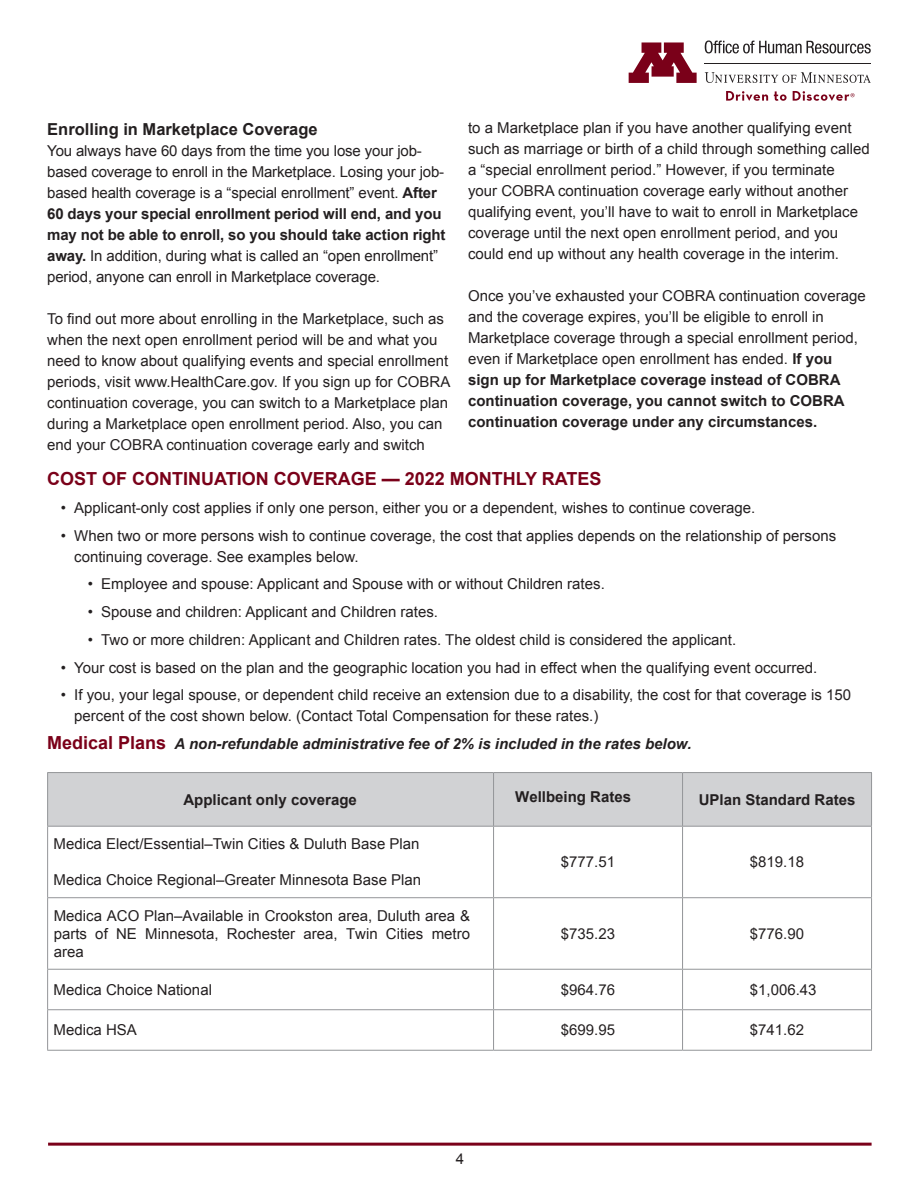
<style>
.page{position:relative;width:918px;height:1188px;background:#fff}
.page>*{position:absolute;margin:0;border:0;box-sizing:border-box;transform-origin:0 0}
.t1{font:700 18px "Arial";color:#7a0019}
.t2{font:700 16.5px "Arial";color:#231f20}
.t3{font:15px/21px "Arial";color:#231f20}
.t4{font:italic 700 15px "Arial";color:#231f20}
.t5{font:700 15px "Arial";color:#231f20}
.s1{font-weight:700}
.s2{font-style:normal;font-size:18px;color:#7a0019}
</style>
<div class="page">
<hr style="left:48px;top:1143px;width:824px;height:3px;background:#7a0019">
<svg style="left:705px;top:41px;width:166px;height:12px"></svg>
<svg style="left:629px;top:42px;width:68px;height:41px"></svg>
<hr style="left:705px;top:63px;width:166px;height:1px;background:#231f20">
<svg style="left:705px;top:72px;width:166px;height:11px"></svg>
<svg style="left:726px;top:91px;width:42px;height:10px"></svg>
<svg style="left:774px;top:91px;width:13px;height:10px"></svg>
<svg style="left:793px;top:91px;width:62px;height:10px"></svg>
<div style="left:48px;top:773px;width:823px;height:53px;background:#d1d2d4"></div>
<hr style="left:47px;top:772px;width:447px;height:1px;background:#939598">
<hr style="left:47px;top:773px;width:1px;height:53px;background:#939598">
<hr style="left:494px;top:772px;width:189px;height:1px;background:#939598">
<hr style="left:493px;top:773px;width:1px;height:53px;background:#939598">
<hr style="left:683px;top:772px;width:189px;height:1px;background:#939598">
<hr style="left:682px;top:773px;width:1px;height:53px;background:#939598">
<hr style="left:871px;top:773px;width:1px;height:53px;background:#939598">
<hr style="left:47px;top:826px;width:447px;height:1px;background:#939598">
<hr style="left:47px;top:827px;width:1px;height:70px;background:#939598">
<hr style="left:494px;top:826px;width:189px;height:1px;background:#939598">
<hr style="left:493px;top:827px;width:1px;height:70px;background:#939598">
<hr style="left:683px;top:826px;width:189px;height:1px;background:#939598">
<hr style="left:682px;top:827px;width:1px;height:70px;background:#939598">
<hr style="left:871px;top:827px;width:1px;height:70px;background:#939598">
<hr style="left:47px;top:897px;width:447px;height:1px;background:#939598">
<hr style="left:47px;top:898px;width:1px;height:71px;background:#939598">
<hr style="left:494px;top:897px;width:189px;height:1px;background:#939598">
<hr style="left:493px;top:898px;width:1px;height:71px;background:#939598">
<hr style="left:683px;top:897px;width:189px;height:1px;background:#939598">
<hr style="left:682px;top:898px;width:1px;height:71px;background:#939598">
<hr style="left:871px;top:898px;width:1px;height:71px;background:#939598">
<hr style="left:47px;top:969px;width:447px;height:1px;background:#939598">
<hr style="left:47px;top:970px;width:1px;height:39px;background:#939598">
<hr style="left:494px;top:969px;width:189px;height:1px;background:#939598">
<hr style="left:493px;top:970px;width:1px;height:39px;background:#939598">
<hr style="left:683px;top:969px;width:189px;height:1px;background:#939598">
<hr style="left:682px;top:970px;width:1px;height:39px;background:#939598">
<hr style="left:871px;top:970px;width:1px;height:39px;background:#939598">
<hr style="left:47px;top:1009px;width:447px;height:1px;background:#939598">
<hr style="left:47px;top:1010px;width:1px;height:40px;background:#939598">
<hr style="left:494px;top:1009px;width:189px;height:1px;background:#939598">
<hr style="left:493px;top:1010px;width:1px;height:40px;background:#939598">
<hr style="left:683px;top:1009px;width:189px;height:1px;background:#939598">
<hr style="left:682px;top:1010px;width:1px;height:40px;background:#939598">
<hr style="left:871px;top:1010px;width:1px;height:40px;background:#939598">
<hr style="left:47px;top:1050px;width:447px;height:1px;background:#939598">
<hr style="left:494px;top:1050px;width:189px;height:1px;background:#939598">
<hr style="left:683px;top:1050px;width:189px;height:1px;background:#939598">
<p class="t2" style="left:47px;top:118px;width:272px">Enrolling in Marketplace Coverage</p>
<p class="t3" style="left:47px;top:140px;width:400px">You always have 60 days from the time you lose your job&shy;based coverage to enroll in the Marketplace. Losing your job&shy;based health coverage is a “special enrollment” event. <span class="s1">After 60 days your special enrollment period will end, and you may not be able to enroll, so you should take action right away.</span> In addition, during what is called an “open enrollment” period, anyone can enroll in Marketplace coverage.</p>
<p class="t3" style="left:47px;top:308px;width:405px">To find out more about enrolling in the Marketplace, such as when the next open enrollment period will be and what you need to know about qualifying events and special enrollment periods, visit www.HealthCare.gov. If you sign up for COBRA continuation coverage, you can switch to a Marketplace plan during a Marketplace open enrollment period. Also, you can end your COBRA continuation coverage early and switch</p>
<p class="t3" style="left:468px;top:118px;width:403px">to a Marketplace plan if you have another qualifying event such as marriage or birth of a child through something called a “special enrollment period.” However, if you terminate<br>your COBRA continuation coverage early without another qualifying event, you’ll have to wait to enroll in Marketplace coverage until the next open enrollment period, and you could end up without any health coverage in the interim.</p>
<p class="t3" style="left:468px;top:286px;width:399px">Once you’ve exhausted your COBRA continuation coverage and the coverage expires, you’ll be eligible to enroll in Marketplace coverage through a special enrollment period, even if Marketplace open enrollment has ended. <span class="s1">If you sign up for Marketplace coverage instead of COBRA continuation coverage, you cannot switch to COBRA continuation coverage under any circumstances.</span></p>
<p class="t1" style="left:47px;top:467px;width:556px">COST OF CONTINUATION COVERAGE — 2022 MONTHLY RATES</p>
<p class="t3" style="left:61px;top:497px;width:696px">• Applicant-only cost applies if only one person, either you or a dependent, wishes to continue coverage.</p>
<p class="t3" style="left:74px;top:525px;width:764px;text-indent:-14px">• When two or more persons wish to continue coverage, the cost that applies depends on the relationship of persons continuing coverage. See examples below.</p>
<p class="t3" style="left:88px;top:574px;width:519px">• Employee and spouse: Applicant and Spouse with or without Children rates.</p>
<p class="t3" style="left:88px;top:602px;width:352px">• Spouse and children: Applicant and Children rates.</p>
<p class="t3" style="left:88px;top:629px;width:650px">• Two or more children: Applicant and Children rates. The oldest child is considered the applicant.</p>
<p class="t3" style="left:61px;top:657px;width:758px">• Your cost is based on the plan and the geographic location you had in effect when the qualifying event occurred.</p>
<p class="t3" style="left:74px;top:685px;width:778px;text-indent:-14px">• If you, your legal spouse, or dependent child receive an extension due to a disability, the cost for that coverage is 150 percent of the cost shown below. (Contact Total Compensation for these rates.)</p>
<p class="t4" style="left:47px;top:734px;width:646px"><span class="s2">Medical Plans</span> A non-refundable administrative fee of 2% is included in the rates below.</p>
<p class="t5" style="left:183px;top:790px;width:175px">Applicant only coverage</p>
<p class="t5" style="left:515px;top:786px;width:117px">Wellbeing Rates</p>
<p class="t5" style="left:699px;top:790px;width:158px">UPlan Standard Rates</p>
<p class="t3" style="left:54px;top:834px;width:367px">Medica Elect/Essential–Twin Cities &amp; Duluth Base Plan</p>
<p class="t3" style="left:54px;top:870px;width:369px">Medica Choice Regional–Greater Minnesota Base Plan</p>
<p class="t3" style="left:561px;top:852px;width:56px">$777.51</p>
<p class="t3" style="left:750px;top:852px;width:56px">$819.18</p>
<p class="t3" style="left:54px;top:907px;width:418px;line-height:18px;text-align:justify">Medica ACO Plan–Available in Crookston area, Duluth area &amp; parts of NE Minnesota, Rochester area, Twin Cities metro area</p>
<p class="t3" style="left:561px;top:923px;width:56px">$735.23</p>
<p class="t3" style="left:750px;top:923px;width:56px">$776.90</p>
<p class="t3" style="left:54px;top:979px;width:160px">Medica Choice National</p>
<p class="t3" style="left:561px;top:979px;width:56px">$964.76</p>
<p class="t3" style="left:750px;top:979px;width:68px">$1,006.43</p>
<p class="t3" style="left:54px;top:1020px;width:85px">Medica HSA</p>
<p class="t3" style="left:561px;top:1020px;width:56px">$699.95</p>
<p class="t3" style="left:750px;top:1020px;width:56px">$741.62</p>
<p class="t3" style="left:456px;top:1149px;width:10px">4</p>
</div>
